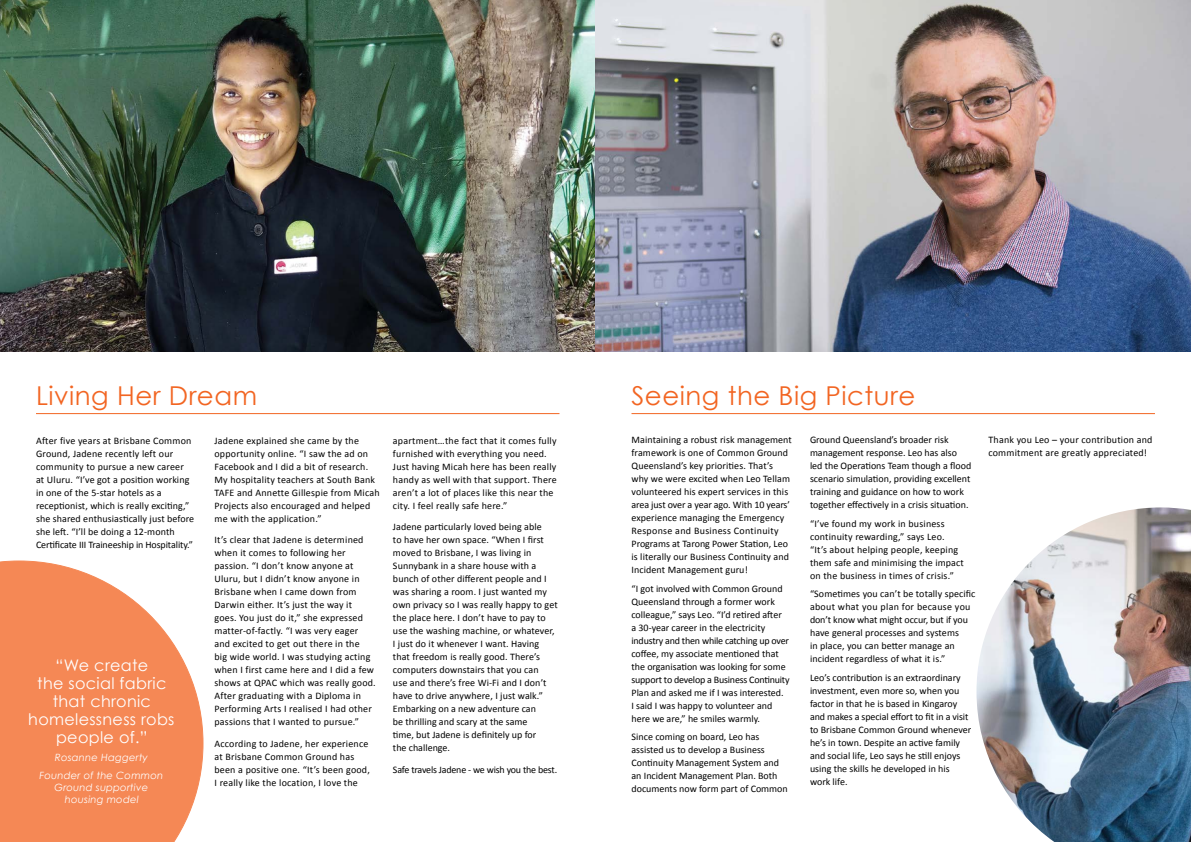
<style>
.page{position:relative;width:1191px;height:842px;background:#fff}
.page>*{position:absolute;margin:0;border:0;box-sizing:border-box;transform-origin:0 0}
.Orange_heading{font:26px "Century Gothic";letter-spacing:.02em;color:#f26522}
.Body_Text{font:16px/18px "Century Gothic";letter-spacing:.02em;color:#fff;text-align:center}
.body{font:10px/13px "Calibri";letter-spacing:.01em;color:#000}
.Body_Text-2{font:10px/13px "Calibri";color:#000}
.Body_Text-3{font:10px/13px "Calibri";letter-spacing:.02em;color:#000}
.Body_Text-4{font:italic 10px/12px "Century Gothic";letter-spacing:.02em;color:#fff;text-align:center}
.body-2{font:10px "Calibri";letter-spacing:-.02em;color:#000}
</style>
<div class="page">
<svg style="left:0;top:560px;width:203px;height:282px;background:#f6976b"></svg>
<img style="left:976px;top:507px;width:215px;height:335px">
<hr style="left:631px;top:413px;width:524px;height:1px;background:#f26522">
<img style="left:0;top:0;width:1191px;height:352px">
<hr style="left:36px;top:413px;width:523px;height:1px;background:#f26522">
<p class="Orange_heading" style="left:36px;top:379px;width:222px">Living Her Dream</p>
<p class="Orange_heading" style="left:631px;top:379px;width:285px">Seeing the Big Picture</p>
<p class="Body_Text-2" style="left:631px;top:433px;width:162px">Maintaining a robust risk management framework is one of Common Ground Queensland’s key priorities. That’s why we were excited when Leo Tellam volunteered his expert services in this area just over a year ago. With 10 years’ experience managing the Emergency Response and Business Continuity Programs at Tarong Power Station, Leo is literally our Business Continuity and Incident Management guru!</p>
<p class="Body_Text-2" style="left:631px;top:582px;width:160px">“I got involved with Common Ground Queensland through a former work colleague,” says Leo. “I’d retired after<br>a 30-year career in the electricity industry and then while catching up over coffee, my associate mentioned that the organisation was looking for some support to develop a Business Continuity Plan and asked me if I was interested.<br>I said I was happy to volunteer and here we are,” he smiles warmly.</p>
<p class="Body_Text-2" style="left:631px;top:731px;width:158px">Since coming on board, Leo has assisted us to develop a Business<br>Continuity Management System and an Incident Management Plan. Both documents now form part of Common</p>
<p class="Body_Text-2" style="left:810px;top:433px;width:163px">Ground Queensland’s broader risk management response. Leo has also led the Operations Team though a flood scenario simulation, providing excellent training and guidance on how to work together effectively in a crisis situation.</p>
<p class="Body_Text-3" style="left:810px;top:517px;width:155px">“I’ve found my work in business continuity rewarding,” says Leo. “It’s about helping people, keeping them safe and minimising the impact on the business in times of crisis.”</p>
<p class="Body_Text-2" style="left:810px;top:588px;width:167px">“Sometimes you can’t be totally specific about what you plan for because you don’t know what might occur, but if you have general processes and systems<br>in place, you can better manage an incident regardless of what it is.”</p>
<p class="Body_Text-2" style="left:810px;top:671px;width:163px">Leo’s contribution is an extraordinary investment, even more so, when you factor in that he is based in Kingaroy and makes a special effort to fit in a visit to Brisbane Common Ground whenever he’s in town. Despite an active family and social life, Leo says he still enjoys using the skills he developed in his work life.</p>
<p class="body" style="left:36px;top:434px;width:160px">After five years at Brisbane Common Ground, Jadene recently left our community to pursue a new career at Uluru. “I’ve got a position working in one of the 5-star hotels as a receptionist, which is really exciting,” she shared enthusiastically just before she left. “I’ll be doing a 12-month Certificate III Traineeship in Hospitality.”</p>
<p class="body" style="left:214px;top:434px;width:167px">Jadene explained she came by the opportunity online. “I saw the ad on Facebook and I did a bit of research.<br>My hospitality teachers at South Bank TAFE and Annette Gillespie from Micah Projects also encouraged and helped me with the application.”</p>
<p class="body" style="left:393px;top:434px;width:165px">apartment…the fact that it comes fully furnished with everything you need.<br>Just having Micah here has been really handy as well with that support. There aren’t a lot of places like this near the city. I feel really safe here.”</p>
<p class="body" style="left:393px;top:520px;width:166px">Jadene particularly loved being able<br>to have her own space. “When I first moved to Brisbane, I was living in Sunnybank in a share house with a bunch of other different people and I was sharing a room. I just wanted my own privacy so I was really happy to get the place here. I don’t have to pay to use the washing machine, or whatever, I just do it whenever I want. Having that freedom is really good. There’s computers downstairs that you can<br>use and there’s free Wi-Fi and I don’t have to drive anywhere, I just walk.” Embarking on a new adventure can<br>be thrilling and scary at the same<br>time, but Jadene is definitely up for<br>the challenge.</p>
<p class="body-2" style="left:393px;top:763px;width:166px">Safe travels Jadene - we wish you the best.</p>
<p class="body" style="left:214px;top:533px;width:163px">It’s clear that Jadene is determined when it comes to following her passion. “I don’t know anyone at Uluru, but I didn’t know anyone in Brisbane when I came down from Darwin either. It’s just the way it goes. You just do it,” she expressed matter-of-factly. “I was very eager and excited to get out there in the<br>big wide world. I was studying acting when I first came here and I did a few shows at QPAC which was really good.<br>After graduating with a Diploma in Performing Arts I realised I had other passions that I wanted to pursue.”</p>
<p class="body" style="left:214px;top:737px;width:157px">According to Jadene, her experience at Brisbane Common Ground has been a positive one. “It’s been good, I really like the location, I love the</p>
<p class="Body_Text" style="left:28px;top:656px;width:148px">“We create<br>the social fabric that chronic homelessness robs people of.”</p>
<p class="Body_Text-4" style="left:55px;top:751px;width:95px">Rosanne Haggerty</p>
<p class="Body_Text-4" style="left:39px;top:769px;width:126px">Founder of the Common<br>Ground supportive housing model</p>
<p class="Body_Text-3" style="left:988px;top:433px;width:165px">Thank you Leo – your contribution and commitment are greatly appreciated!</p>
</div>
